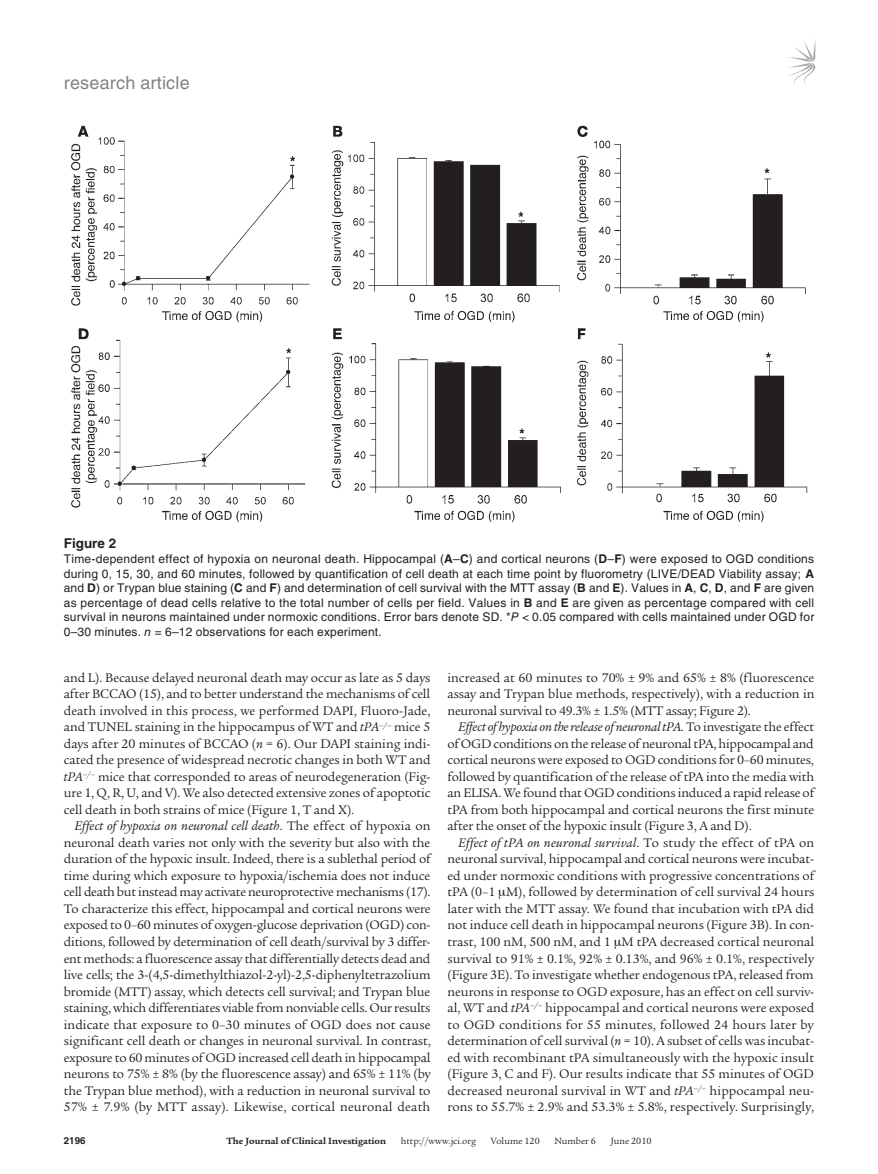
<style>
.page{position:relative;width:878px;height:1174px;background:#fff}
.page>*{position:absolute;margin:0;border:0;box-sizing:border-box;transform-origin:0 0}
.t1{font:18px "Helvetica LT Std";letter-spacing:.01em;color:#808285}
.t2{font:13.5px/16.5px "Legacy Serif Std";letter-spacing:-.005em;color:#231f20;text-align:justify}
.t3{font:700 13.5px "Helvetica LT Std";color:#231f20}
.t4{font:12px/14.7px "Helvetica LT Std";letter-spacing:.015em;color:#231f20;text-align:justify}
.t5{font:9.75px "Legacy Serif Std";color:#231f20}
.t6{font:700 9.75px "Legacy Serif Std";color:#231f20}
.t7{font:700 9.75px "Helvetica LT Std";color:#231f20}
.s1{font-weight:700}
.s2{font-style:italic}
</style>
<div class="page">
<svg style="left:789px;top:41px;width:26px;height:44px"></svg>
<img style="left:71px;top:125px;width:737px;height:398px">
<h1 class="t1" style="left:64px;top:72px;width:127px">research article</h1>
<p class="t3" style="left:64px;top:535px;width:54px">Figure 2</p>
<p class="t4" style="left:64px;top:551px;width:752px">Time-dependent effect of hypoxia on neuronal death. Hippocampal (<span class="s1">A</span>–<span class="s1">C</span>) and cortical neurons (<span class="s1">D</span>–<span class="s1">F</span>) were exposed to OGD conditions during 0, 15, 30, and 60 minutes, followed by quantification of cell death at each time point by fluorometry (LIVE/DEAD Viability assay; <span class="s1">A </span>and <span class="s1">D</span>) or Trypan blue staining (<span class="s1">C</span> and <span class="s1">F</span>) and determination of cell survival with the MTT assay (<span class="s1">B</span> and <span class="s1">E</span>). Values in <span class="s1">A</span>, <span class="s1">C</span>, <span class="s1">D</span>, and <span class="s1">F</span> are given as percentage of dead cells relative to the total number of cells per field. Values in <span class="s1">B</span> and <span class="s1">E</span> are given as percentage compared with cell survival in neurons maintained under normoxic conditions. Error bars denote SD. *<span class="s2">P</span> &lt; 0.05 compared with cells maintained under OGD for 0–30 minutes. <span class="s2">n</span> = 6–12 observations for each experiment.</p>
<p class="t2" style="left:64px;top:669px;width:368px">and L). Because delayed neuronal death may occur as late as 5 days after BCCAO (15), and to better understand the mechanisms of cell death involved in this process, we performed DAPI, Fluoro-Jade, and TUNEL staining in the hippocampus of WT and <span class="s2">tPA</span><sup>–/–</sup> mice 5 days after 20 minutes of BCCAO (<span class="s2">n</span> = 6). Our DAPI staining indi&shy;cated the presence of widespread necrotic changes in both WT and <span class="s2">tPA</span><sup>–/–</sup> mice that corresponded to areas of neurodegeneration (Fig&shy;ure 1, Q, R, U, and V). We also detected extensive zones of apoptotic cell death in both strains of mice (Figure 1, T and X).</p>
<p class="t2" style="left:64px;top:818px;width:368px;text-indent:11px"><span class="s2">Effect of hypoxia on neuronal cell death</span>. The effect of hypoxia on neuronal death varies not only with the severity but also with the duration of the hypoxic insult. Indeed, there is a sublethal period of time during which exposure to hypoxia/ischemia does not induce cell death but instead may activate neuroprotective mechanisms (17).<br>To characterize this effect, hippocampal and cortical neurons were exposed to 0–60 minutes of oxygen-glucose deprivation (OGD) con&shy;ditions, followed by determination of cell death/survival by 3 differ&shy;ent methods: a fluorescence assay that differentially detects dead and live cells; the 3-(4,5-dimethylthiazol-2-yl)-2,5-diphenyltetrazolium bromide (MTT) assay, which detects cell survival; and Trypan blue staining, which differentiates viable from nonviable cells. Our results indicate that exposure to 0–30 minutes of OGD does not cause significant cell death or changes in neuronal survival. In contrast, exposure to 60 minutes of OGD increased cell death in hippocampal neurons to 75% ± 8% (by the fluorescence assay) and 65% ± 11% (by the Trypan blue method), with a reduction in neuronal survival to 57% ± 7.9% (by MTT assay). Likewise, cortical neuronal death</p>
<p class="t2" style="left:447px;top:669px;width:368px">increased at 60 minutes to 70% ± 9% and 65% ± 8% (fluorescence assay and Trypan blue methods, respectively), with a reduction in neuronal survival to 49.3% ± 1.5% (MTT assay; Figure 2).</p>
<p class="t2" style="left:447px;top:719px;width:368px;text-indent:11px"><span class="s2">Effect of hypoxia on the release of neuronal tPA</span>. To investigate the effect of OGD conditions on the release of neuronal tPA, hippocampal and cortical neurons were exposed to OGD conditions for 0–60 minutes, followed by quantification of the release of tPA into the media with an ELISA. We found that OGD conditions induced a rapid release of tPA from both hippocampal and cortical neurons the first minute after the onset of the hypoxic insult (Figure 3, A and D).</p>
<p class="t2" style="left:447px;top:834px;width:368px;text-indent:11px"><span class="s2">Effect of tPA on neuronal survival</span>. To study the effect of tPA on neuronal survival, hippocampal and cortical neurons were incubat&shy;ed under normoxic conditions with progressive concentrations of tPA (0–1 M), followed by determination of cell survival 24 hours later with the MTT assay. We found that incubation with tPA did not induce cell death in hippocampal neurons (Figure 3B). In con&shy;trast, 100 nM, 500 nM, and 1 M tPA decreased cortical neuronal survival to 91% ± 0.1%, 92% ± 0.13%, and 96% ± 0.1%, respectively (Figure 3E). To investigate whether endogenous tPA, released from neurons in response to OGD exposure, has an effect on cell surviv&shy;al, WT and <span class="s2">tPA</span><sup>–/–</sup> hippocampal and cortical neurons were exposed to OGD conditions for 55 minutes, followed 24 hours later by determination of cell survival (<span class="s2">n</span> = 10). A subset of cells was incubat&shy;ed with recombinant tPA simultaneously with the hypoxic insult (Figure 3, C and F). Our results indicate that 55 minutes of OGD decreased neuronal survival in WT and <span class="s2">tPA</span><sup>–/–</sup> hippocampal neu&shy;rons to 55.7% ± 2.9% and 53.3% ± 5.8%, respectively. Surprisingly,</p>
<p class="t7" style="left:64px;top:1134px;width:23px">2196</p>
<p class="t6" style="left:226px;top:1135px;width:161px">The Journal of Clinical Investigation</p>
<p class="t5" style="left:401px;top:1135px;width:77px">http://www.jci.org</p>
<p class="t5" style="left:490px;top:1135px;width:50px">Volume 120</p>
<p class="t5" style="left:554px;top:1135px;width:43px">Number 6</p>
<p class="t5" style="left:610px;top:1135px;width:42px">June 2010</p>
</div>
